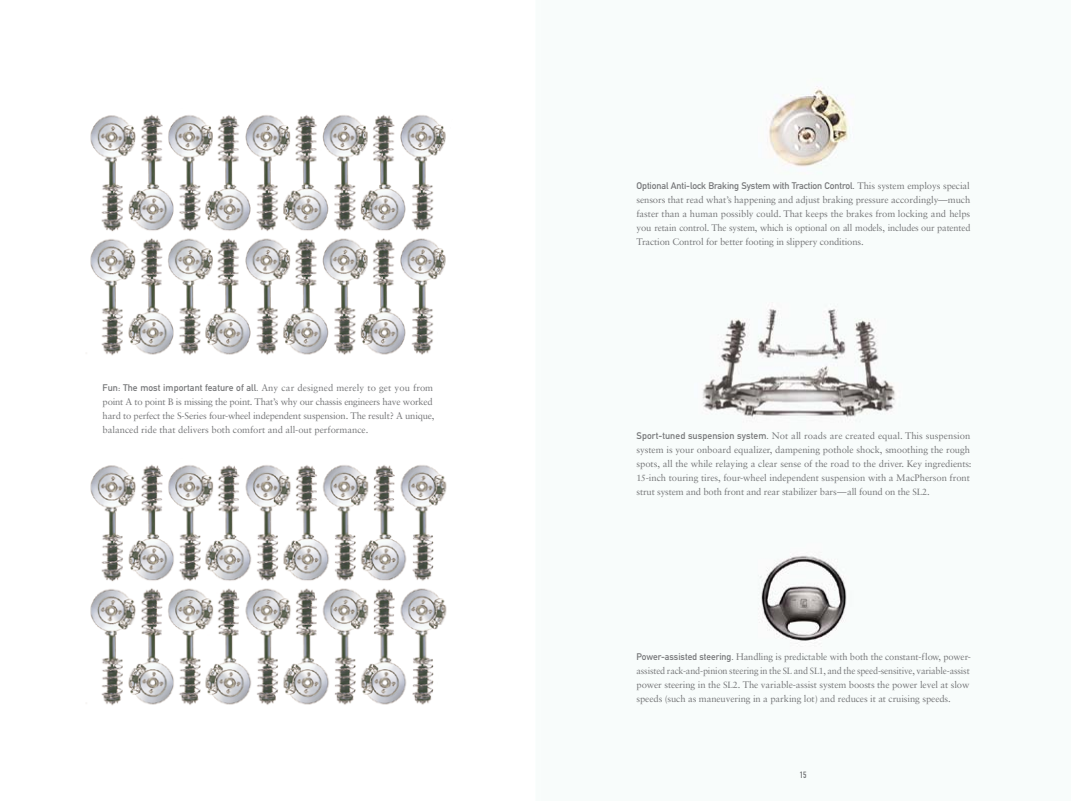
<style>
.page{position:relative;width:1071px;height:801px;background:#fff}
.page>*{position:absolute;margin:0;border:0;box-sizing:border-box;transform-origin:0 0}
.t1{font:9.5px/14px "Sabon";letter-spacing:-.01em;color:#77787a}
.t2{font:9.5px "DIN Mittelschrift";letter-spacing:-.01em;color:#77787a}
.t3{font:9px "DIN Engschrift";color:#77787a}
.s1{font-family:"Sabon"}
.s2{font-family:"DIN Mittelschrift"}
.s3{font-size:9px}
</style>
<div class="page">
<img style="left:702px;top:86px;width:194px;height:561px">
<img style="left:86px;top:114px;width:360px;height:242px">
<img style="left:86px;top:464px;width:361px;height:242px">
<p class="t2" style="left:103px;top:385px;width:332px">Fun: The most important feature of all. <span class="s1">Any car designed merely to get you from</span></p>
<p class="t1" style="left:103px;top:396px;width:333px">point A to point B is missing the point. That’s why our chassis engineers have worked hard to perfect the S-Series four-wheel independent suspension. The result? A unique, balanced ride that delivers both comfort and all-out performance.</p>
<p class="t2" style="left:637px;top:182px;width:335px">Optional Anti-lock Braking System with Traction Control. <span class="s1">This system employs special</span></p>
<p class="t1" style="left:637px;top:193px;width:335px;text-align:justify">sensors that read what’s happening and adjust braking pressure accordingly—much faster than a human possibly could. That keeps the brakes from locking and helps you retain control. The system, which is optional on all models, includes our patented Traction Control for better footing in slippery conditions.</p>
<p class="t1" style="left:637px;top:429px;width:337px"><span class="s2">Sport-tuned suspension system.</span> Not all roads are created equal. This suspension system is your onboard equalizer, dampening pothole shock, smoothing the rough spots, all the while relaying a clear sense of the road to the driver. Key ingredients:<br><span class="s3">15</span>-inch touring tires, four-wheel independent suspension with a MacPherson front strut system and both front and rear stabilizer bars—all found on the <span class="s3">SL2</span>.</p>
<p class="t1" style="left:637px;top:651px;width:336px"><span class="s2">Power-assisted steering.</span> Handling is predictable with both the constant-flow, power&shy;assisted rack-and-pinion steering in the <span class="s3">SL</span> and <span class="s3">SL1</span>, and the speed-sensitive, variable-assist power steering in the <span class="s3">SL2</span>. The variable-assist system boosts the power level at slow speeds (such as maneuvering in a parking lot) and reduces it at cruising speeds.</p>
<p class="t3" style="left:800px;top:771px;width:8px">15</p>
</div>
